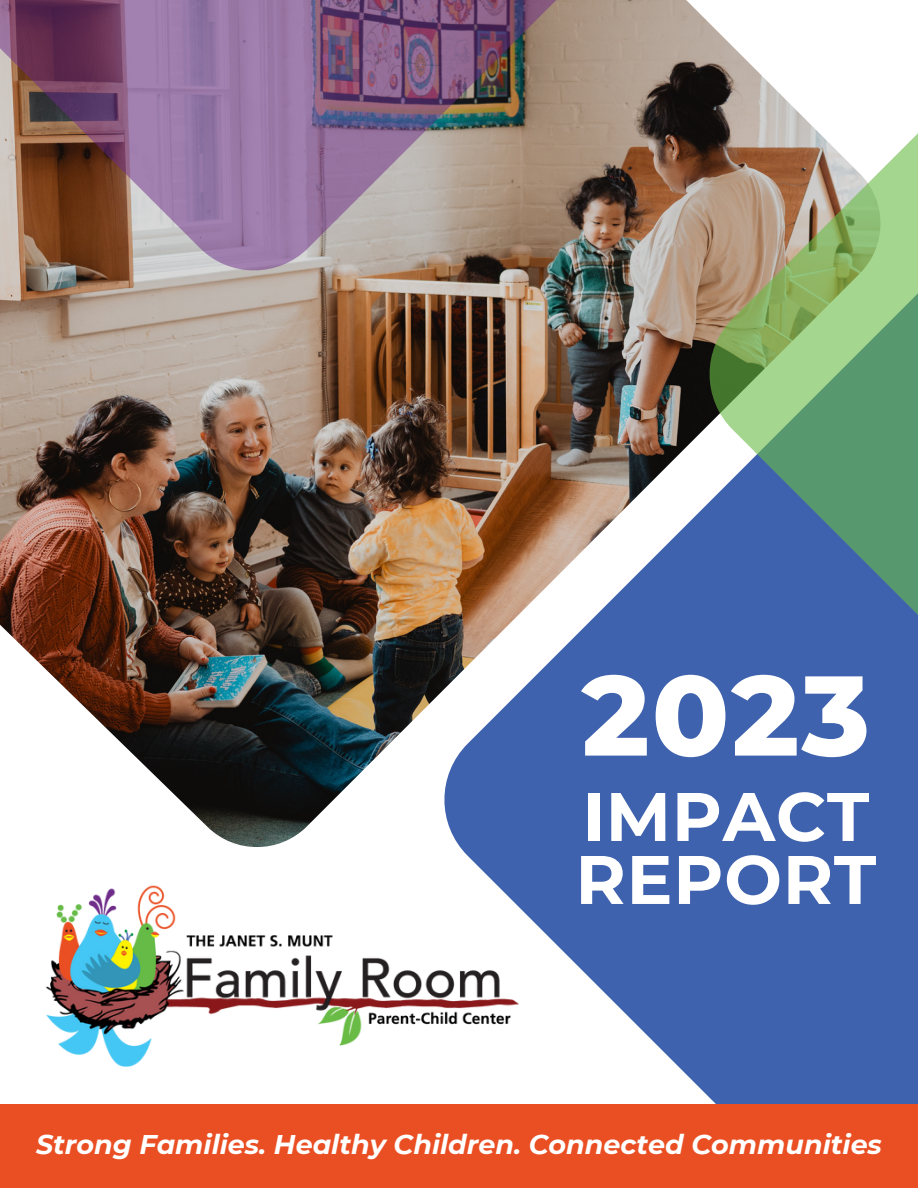
<style>
.page{position:relative;width:918px;height:1188px;background:#fff}
.page>*{position:absolute;margin:0;border:0;box-sizing:border-box;transform-origin:0 0}
.t1{font:800 113.1px "Montserrat";color:#fff}
.t2{font:700 68.55px/63px "Montserrat";letter-spacing:.01em;color:#fff}
.t3{font:italic 700 27px "Montserrat";color:#fff}
</style>
<div class="page">
<svg style="left:557px;top:847px;width:361px;height:257px;fill:#3f62ae"></svg>
<img style="left:0;top:270px;width:710px;height:577px">
<svg style="left:710px;top:133px;width:208px;height:843px;fill:#3f62ae"></svg>
<img style="left:0;top:0;width:843px;height:270px">
<img style="left:46px;top:847px;width:511px;height:220px">
<div style="left:0;top:1104px;width:918px;height:84px;background:#ea4f23"></div>
<p class="t1" style="left:582px;top:646px;width:290px">2023</p>
<h1 class="t2" style="left:575px;top:785px;width:302px">IMPACT<br>REPORT</h1>
<p class="t3" style="left:36px;top:1128px;width:847px">Strong Families. Healthy Children. Connected Communities</p>
</div>
